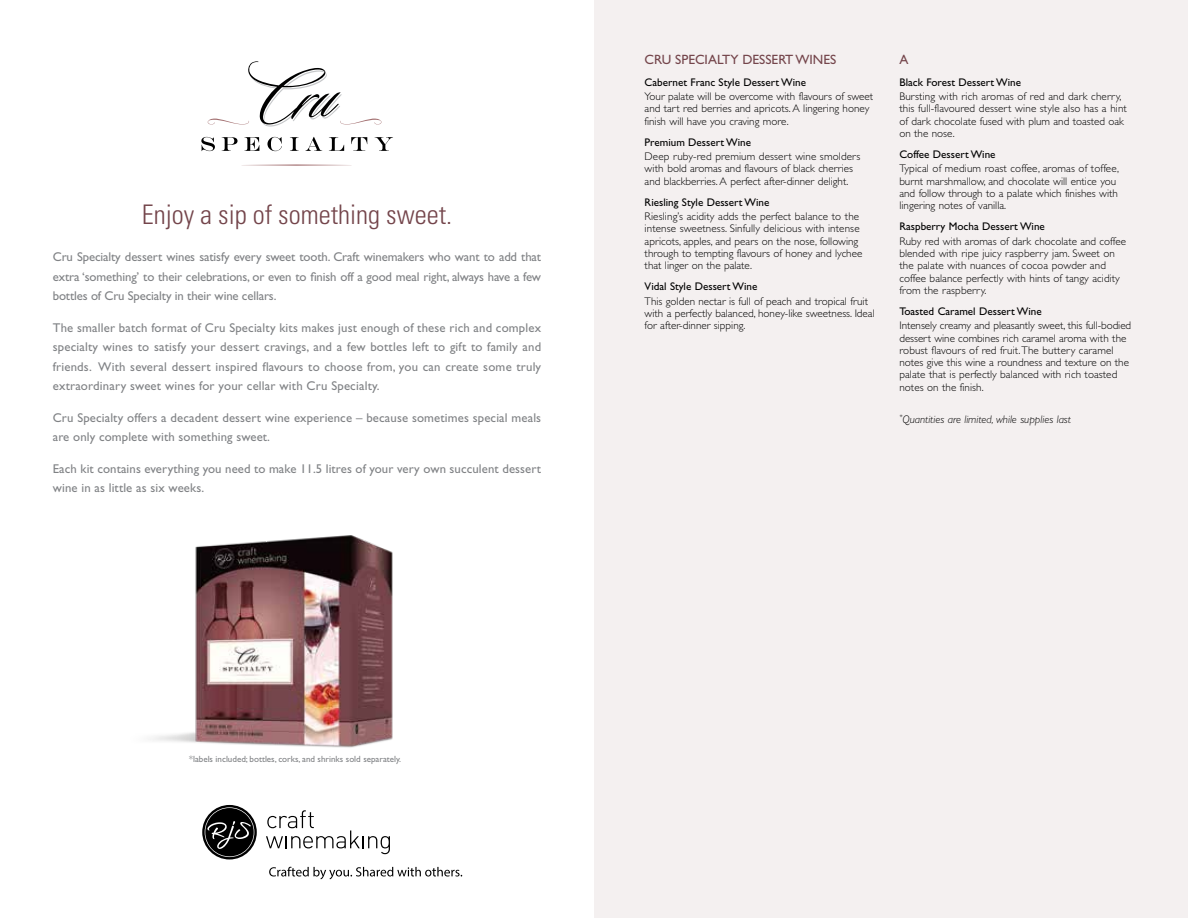
<style>
.page{position:relative;width:1188px;height:918px;background:#fff}
.page>*{position:absolute;margin:0;border:0;box-sizing:border-box;transform-origin:0 0}
.t1{font:300 condensed 27px "Univers";color:#74454b}
.t2{font:13.5px "Gill Sans";color:#74454b}
.t3{font:12.75px/19.5px "Gill Sans";letter-spacing:.01em;color:#808285;text-align:justify}
.t4{font:300 11.1px/12.3px "Gill Sans";color:#000}
.t5{font:11.1px "Gill Sans";color:#000}
.t6{font:italic 300 11.1px "Gill Sans";color:#000}
.t7{font:9px "Gill Sans";color:#808285}
</style>
<div class="page">
<img style="left:150px;top:535px;width:243px;height:213px">
<div style="left:594px;top:0;width:594px;height:918px;background:#f4f0f0"></div>
<svg style="left:201px;top:137px;width:14px;height:14px"></svg>
<svg style="left:222px;top:137px;width:16px;height:14px"></svg>
<svg style="left:245px;top:137px;width:14px;height:14px"></svg>
<svg style="left:267px;top:137px;width:15px;height:14px"></svg>
<svg style="left:290px;top:137px;width:9px;height:14px"></svg>
<svg style="left:306px;top:137px;width:16px;height:14px"></svg>
<svg style="left:329px;top:137px;width:15px;height:14px"></svg>
<svg style="left:351px;top:137px;width:16px;height:14px"></svg>
<svg style="left:375px;top:137px;width:18px;height:14px"></svg>
<svg style="left:208px;top:61px;width:173px;height:66px"></svg>
<svg style="left:242px;top:164px;width:110px;height:2px"></svg>
<svg style="left:266px;top:810px;width:124px;height:44px"></svg>
<svg style="left:202px;top:805px;width:55px;height:54px"></svg>
<svg style="left:205px;top:807px;width:49px;height:50px;background:#3e3e3e"></svg>
<svg style="left:269px;top:867px;width:193px;height:12px"></svg>
<h1 class="t1" style="left:142px;top:199px;width:312px">Enjoy a sip of something sweet.</h1>
<p class="t3" style="left:53px;top:247px;width:490px">Cru Specialty dessert wines satisfy every sweet tooth. Craft winemakers who want to add that extra ‘something’ to their celebrations, or even to finish off a good meal right, always have a few bottles of Cru Specialty in their wine cellars.</p>
<p class="t3" style="left:53px;top:318px;width:490px">The smaller batch format of Cru Specialty kits makes just enough of these rich and complex specialty wines to satisfy your dessert cravings, and a few bottles left to gift to family and friends. With several dessert inspired flavours to choose from, you can create some truly extraordinary sweet wines for your cellar with Cru Specialty.</p>
<p class="t3" style="left:53px;top:408px;width:490px">Cru Specialty offers a decadent dessert wine experience – because sometimes special meals are only complete with something sweet.</p>
<p class="t3" style="left:53px;top:459px;width:490px">Each kit contains everything you need to make 11.5 litres of your very own succulent dessert wine in as little as six weeks.</p>
<p class="t2" style="left:645px;top:52px;width:193px">CRU SPECIALTY DESSERT WINES</p>
<p class="t2" style="left:899px;top:52px;width:11px">A</p>
<p class="t5" style="left:645px;top:76px;width:163px">Cabernet Franc Style Dessert Wine</p>
<p class="t4" style="left:645px;top:90px;width:230px">Your palate will be overcome with flavours of sweet and tart red berries and apricots. A lingering honey finish will have you craving more.</p>
<p class="t5" style="left:645px;top:136px;width:108px">Premium Dessert Wine</p>
<p class="t4" style="left:645px;top:150px;width:217px">Deep ruby-red premium dessert wine smolders with bold aromas and flavours of black cherries and blackberries. A perfect after-dinner delight.</p>
<p class="t5" style="left:645px;top:196px;width:126px">Riesling Style Dessert Wine</p>
<p class="t4" style="left:645px;top:210px;width:219px">Riesling’s acidity adds the perfect balance to the intense sweetness. Sinfully delicious with intense apricots, apples, and pears on the nose, following through to tempting flavours of honey and lychee that linger on the palate.</p>
<p class="t5" style="left:645px;top:280px;width:114px">Vidal Style Dessert Wine</p>
<p class="t4" style="left:645px;top:295px;width:232px">This golden nectar is full of peach and tropical fruit with a perfectly balanced, honey-like sweetness. Ideal for after-dinner sipping.</p>
<p class="t5" style="left:899px;top:76px;width:123px">Black Forest Dessert Wine</p>
<p class="t4" style="left:899px;top:90px;width:229px">Bursting with rich aromas of red and dark cherry, this full-flavoured dessert wine style also has a hint of dark chocolate fused with plum and toasted oak on the nose.</p>
<p class="t5" style="left:899px;top:148px;width:98px">Coffee Dessert Wine</p>
<p class="t4" style="left:899px;top:163px;width:221px">Typical of medium roast coffee, aromas of toffee, burnt marshmallow, and chocolate will entice you and follow through to a palate which finishes with lingering notes of vanilla.</p>
<p class="t5" style="left:899px;top:220px;width:147px">Raspberry Mocha Dessert Wine</p>
<p class="t4" style="left:899px;top:235px;width:228px">Ruby red with aromas of dark chocolate and coffee blended with ripe juicy raspberry jam. Sweet on the palate with nuances of cocoa powder and coffee balance perfectly with hints of tangy acidity from the raspberry.</p>
<p class="t5" style="left:899px;top:305px;width:144px">Toasted Caramel Dessert Wine</p>
<p class="t4" style="left:899px;top:320px;width:233px">Intensely creamy and pleasantly sweet, this full-bodied dessert wine combines rich caramel aroma with the robust flavours of red fruit. The buttery caramel notes give this wine a roundness and texture on the palate that is perfectly balanced with rich toasted notes on the finish.</p>
<p class="t6" style="left:899px;top:413px;width:173px"><sup>*</sup>Quantities are limited, while supplies last</p>
<p class="t7" style="left:189px;top:754px;width:213px">*labels included; bottles, corks, and shrinks sold separately.</p>
</div>
